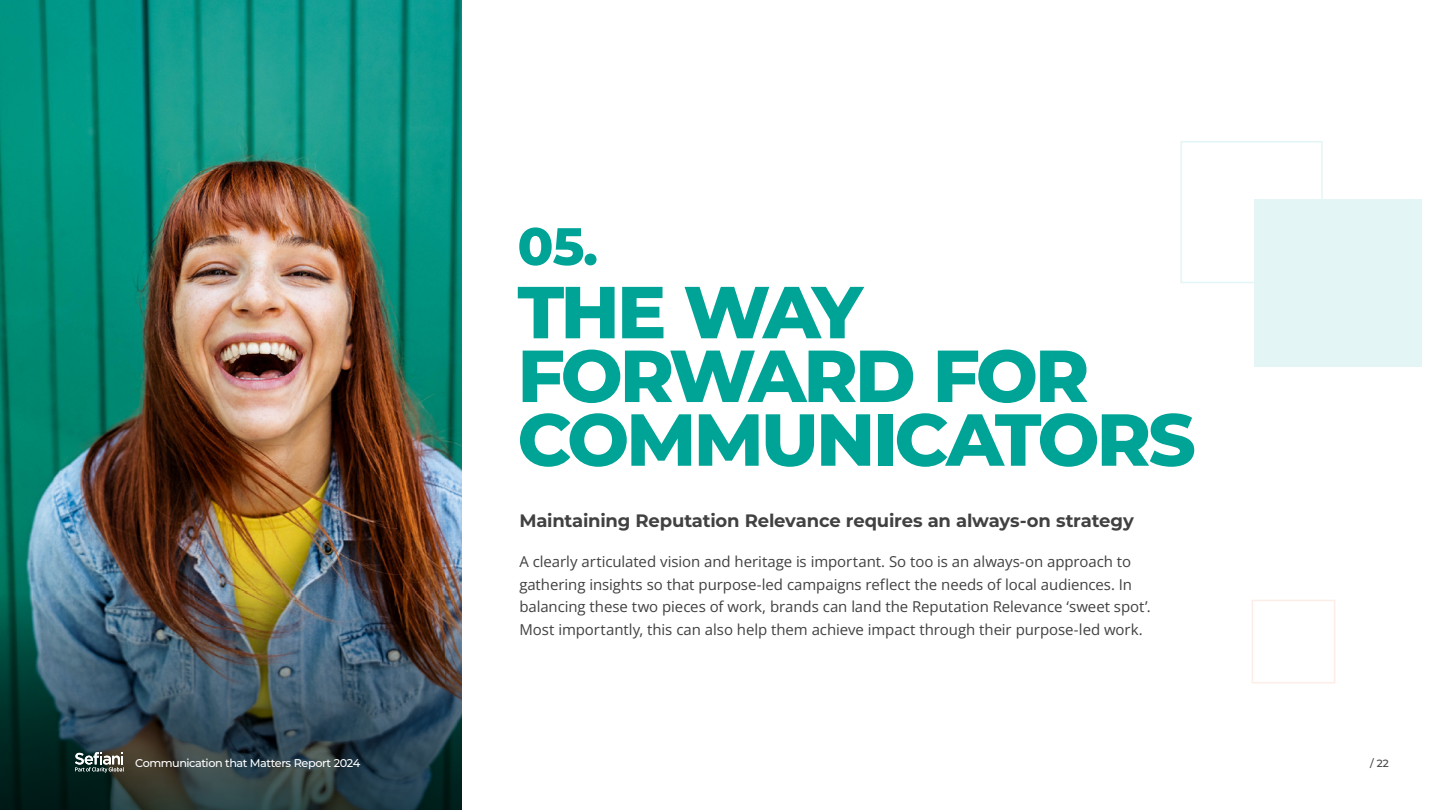
<style>
.page{position:relative;width:1440px;height:810px;background:#fff}
.page>*{position:absolute;margin:0;border:0;box-sizing:border-box;transform-origin:0 0}
.t1{font:800 73.5px/63.8px "Montserrat";letter-spacing:-.04em;color:#00a496}
.t2{font:800 52.5px "Montserrat";color:#00a496}
.t3{font:700 18px "Montserrat";letter-spacing:-.01em;color:#414141}
.t4{font:15px/22.5px "Open Sans";letter-spacing:-.005em;color:#414141}
.t5{font:500 11.25px "Montserrat";letter-spacing:-.04em;color:#fff}
.t6{font:500 10.5px "Montserrat";color:#414141}
</style>
<div class="page">
<img style="left:0;top:0;width:462px;height:592px">
<div style="left:1254px;top:199px;width:168px;height:167px;background:#e3f5f4"></div>
<div style="left:1180px;top:141px;width:143px;height:142px;border:2px solid #e3f5f4"></div>
<div style="left:1252px;top:600px;width:83px;height:83px;border:2px solid #fcede6"></div>
<img style="left:0;top:592px;width:462px;height:218px">
<svg style="left:75px;top:752px;width:49px;height:20px"></svg>
<h2 class="t2" style="left:518px;top:208px;width:82px">05.</h2>
<h1 class="t1" style="left:518px;top:276px;width:680px">THE WAY<br>FORWARD FOR<br>COMMUNICATORS</h1>
<p class="t3" style="left:519px;top:508px;width:616px">Maintaining Reputation Relevance requires an always-on strategy</p>
<p class="t4" style="left:519px;top:550px;width:633px">A clearly articulated vision and heritage is important. So too is an always-on approach to gathering insights so that purpose-led campaigns reflect the needs of local audiences. In balancing these two pieces of work, brands can land the Reputation Relevance ‘sweet spot’.<br>Most importantly, this can also help them achieve impact through their purpose-led work.</p>
<p class="t5" style="left:135px;top:756px;width:227px">Communication that Matters Report 2024</p>
<p class="t6" style="left:1370px;top:756px;width:20px">/ 22</p>
</div>
